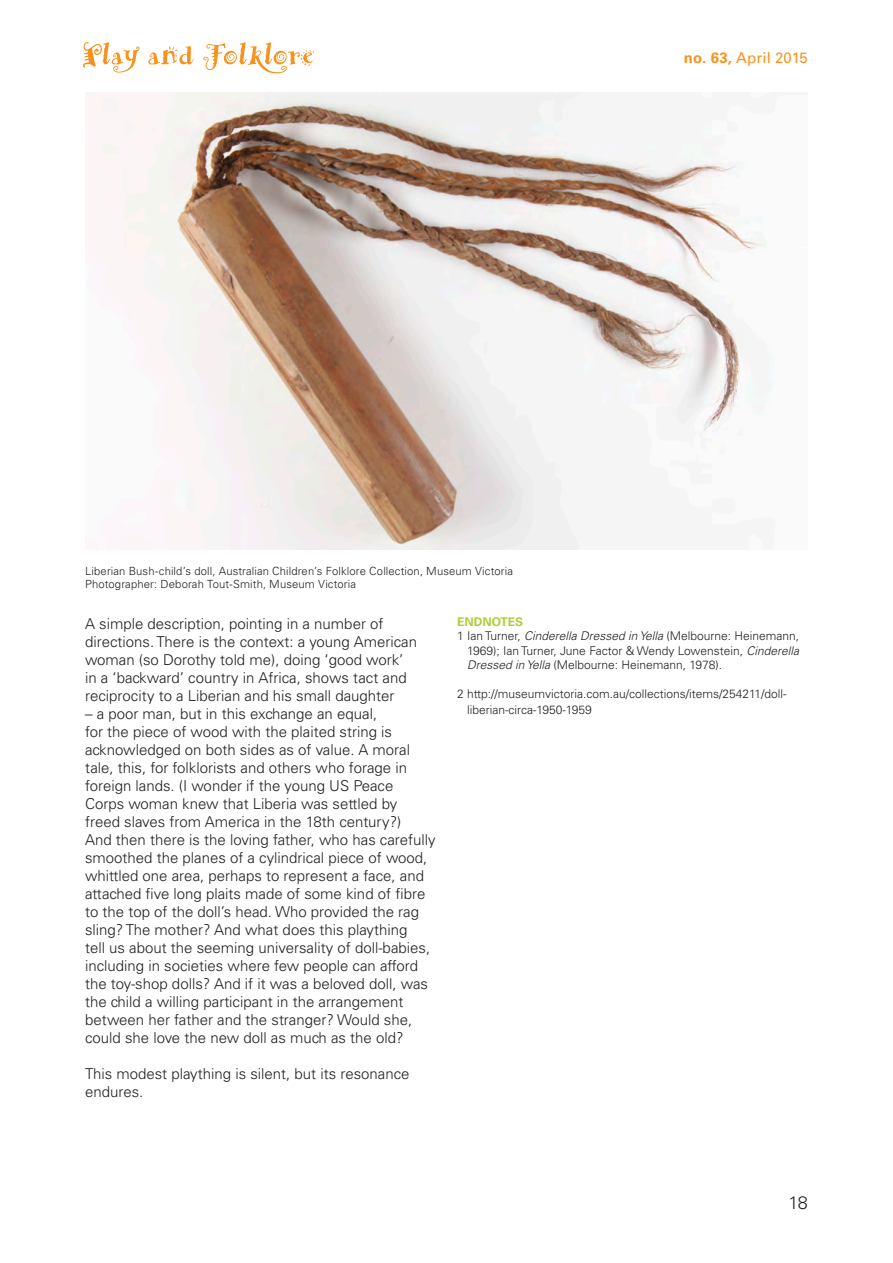
<style>
.page{position:relative;width:893px;height:1263px;background:#fff}
.page>*{position:absolute;margin:0;border:0;box-sizing:border-box;transform-origin:0 0}
.t1{font:300 18px "Univers";color:#231f20}
.t2{font:300 15px/18px "Univers";color:#231f20}
.bold_content{font:15px "Univers";letter-spacing:.005em;color:#f7931d}
.Endnote_text{font:300 12px/14.4px "Univers";color:#231f20;text-align:justify}
.t3{font:700 12px "Univers";color:#abcf38}
.t4{font:300 11.25px "Univers";letter-spacing:.015em;color:#231f20}
.s1{font-weight:700}
.s2{font-style:italic}
</style>
<div class="page">
<svg style="left:83px;top:42px;width:57px;height:31px"></svg>
<svg style="left:148px;top:46px;width:46px;height:19px"></svg>
<svg style="left:203px;top:42px;width:111px;height:31px"></svg>
<img style="left:94px;top:92px;width:681px;height:458px">
<p class="bold_content" style="left:684px;top:49px;width:126px"><span class="s1">no. 63,</span> April 2015</p>
<p class="t4" style="left:85px;top:564px;width:429px">Liberian Bush-child’s doll, Australian Children’s Folklore Collection, Museum Victoria</p>
<p class="t4" style="left:85px;top:578px;width:273px">Photographer: Deborah Tout-Smith, Museum Victoria</p>
<p class="t2" style="left:85px;top:615px;width:334px">A simple description, pointing in a number of directions. There is the context: a young American woman (so Dorothy told me), doing ‘good work’ in a ‘backward’ country in Africa, shows tact and reciprocity to a Liberian and his small daughter</p>
<p class="t2" style="left:85px;top:705px;width:352px">– a poor man, but in this exchange an equal,<br>for the piece of wood with the plaited string is acknowledged on both sides as of value. A moral tale, this, for folklorists and others who forage in foreign lands. (I wonder if the young US Peace Corps woman knew that Liberia was settled by freed slaves from America in the 18th century?)<br>And then there is the loving father, who has carefully smoothed the planes of a cylindrical piece of wood, whittled one area, perhaps to represent a face, and attached five long plaits made of some kind of fibre to the top of the doll’s head. Who provided the rag sling? The mother? And what does this plaything<br>tell us about the seeming universality of doll-babies, including in societies where few people can afford the toy-shop dolls? And if it was a beloved doll, was the child a willing participant in the arrangement between her father and the stranger? Would she, could she love the new doll as much as the old?</p>
<p class="t2" style="left:85px;top:1065px;width:326px">This modest plaything is silent, but its resonance endures.</p>
<p class="t3" style="left:457px;top:615px;width:68px">ENDNOTES</p>
<p class="Endnote_text" style="left:467px;top:629px;width:334px;text-indent:-10px">1 Ian Turner, <span class="s2">Cinderella Dressed in Yella</span> (Melbourne: Heinemann, 1969); Ian Turner, June Factor &amp; Wendy Lowenstein, <span class="s2">Cinderella Dressed in Yella</span> (Melbourne: Heinemann, 1978).</p>
<p class="Endnote_text" style="left:467px;top:686px;width:321px;line-height:16.2px;text-indent:-10px">2 http://museumvictoria.com.au/collections/items/254211/doll&shy;liberian-circa-1950-1959</p>
<p class="t1" style="left:788px;top:1192px;width:21px">18</p>
</div>
